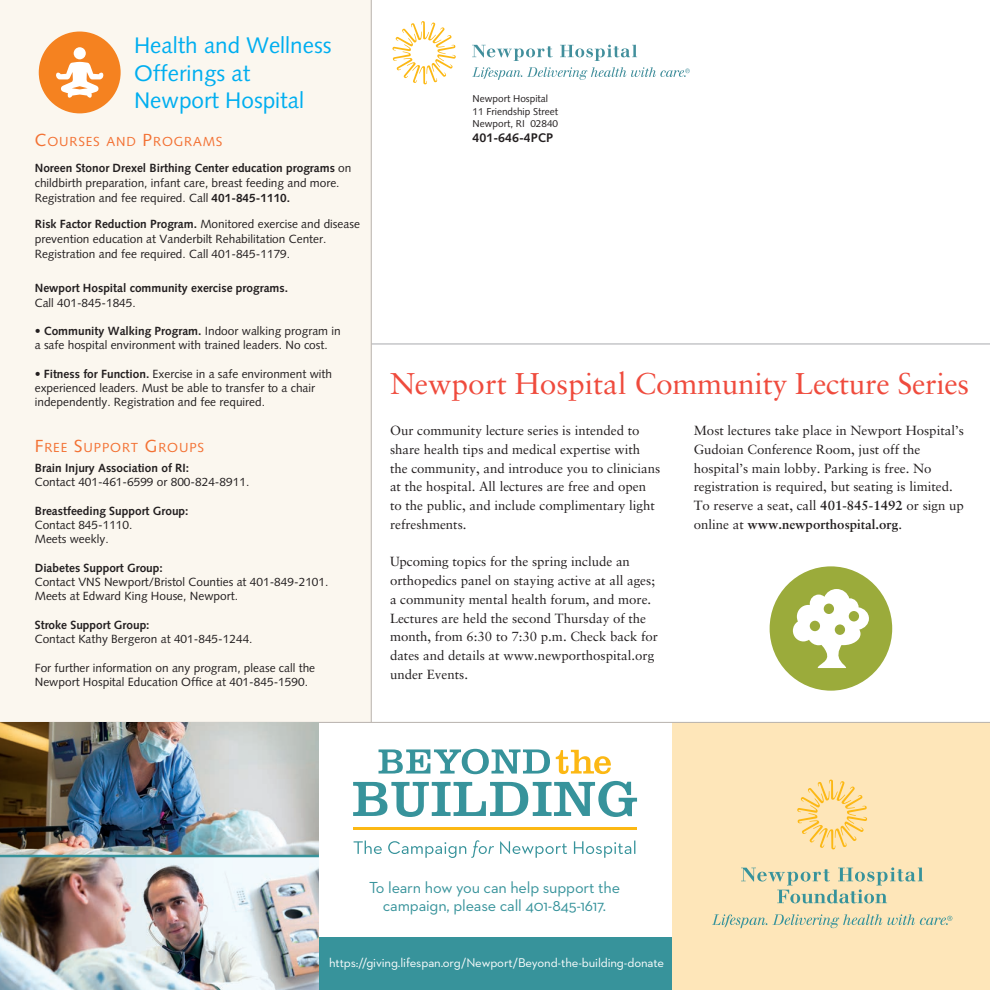
<style>
.page{position:relative;width:990px;height:990px;background:#fff}
.page>*{position:absolute;margin:0;border:0;box-sizing:border-box;transform-origin:0 0}
.t1{font:30px "Sabon";letter-spacing:-.01em;color:#ef4b3d}
.t2{font:22.5px/27.5px "Syntax";color:#00aeef}
.t3{font:16.25px/18.8px "Neutraface 2 Text";letter-spacing:-.01em;color:#37939b;text-align:center}
.t4{font:13.25px/18.8px "Sabon";color:#231f20}
.t5{font:13.12px "Syntax";letter-spacing:.065em;color:#f37133}
.t6{font:12.75px "Neutraface 2 Text";letter-spacing:-.01em;color:#fff}
.t7{font:700 12.5px "Syntax";color:#231f20}
.t8{font:11.88px/14.2px "Syntax";color:#231f20}
.t9{font:700 11.88px "Syntax";color:#231f20}
.t10{font:10px/12.5px "Syntax";color:#231f20}
.s1{font-size:17.5px}
.s2{font-weight:700}
</style>
<div class="page">
<div style="left:0;top:0;width:372px;height:723px;background:#fbf7ef"></div>
<hr style="left:353px;top:828px;width:284px;height:2px;background:#fcb814">
<hr style="left:372px;top:344px;width:618px;height:1px;background:#a8a9ad">
<hr style="left:371px;top:0;width:1px;height:722px;background:#b8b2ae">
<div style="left:39px;top:32px;width:82px;height:81px;background:#f58220;border-radius:50%"></div>
<svg style="left:56px;top:62px;width:48px;height:36px"></svg>
<div style="left:74px;top:47px;width:12px;height:12px;background:#fff;border-radius:50%"></div>
<svg style="left:472px;top:45px;width:81px;height:16px"></svg>
<svg style="left:560px;top:45px;width:77px;height:16px"></svg>
<svg style="left:472px;top:67px;width:218px;height:13px"></svg>
<svg style="left:392px;top:21px;width:64px;height:63px"></svg>
<div style="left:770px;top:566px;width:122px;height:125px;background:#9bab3b;border-radius:50%"></div>
<svg style="left:793px;top:589px;width:76px;height:79px"></svg>
<div style="left:672px;top:723px;width:318px;height:267px;background:#fee6b9"></div>
<svg style="left:797px;top:779px;width:70px;height:71px"></svg>
<svg style="left:741px;top:867px;width:182px;height:36px"></svg>
<svg style="left:712px;top:914px;width:240px;height:14px"></svg>
<hr style="left:0;top:722px;width:990px;height:1px;background:#b8b2ae">
<svg style="left:353px;top:781px;width:284px;height:36px"></svg>
<svg style="left:556px;top:750px;width:55px;height:24px"></svg>
<svg style="left:379px;top:749px;width:171px;height:25px"></svg>
<svg style="left:354px;top:840px;width:140px;height:18px"></svg>
<svg style="left:500px;top:841px;width:135px;height:17px"></svg>
<div style="left:318px;top:938px;width:354px;height:52px;background:#37939b"></div>
<img style="left:0;top:722px;width:319px;height:268px">
<hr style="left:0;top:855px;width:319px;height:2px;background:#37939b">
<h2 class="t2" style="left:134px;top:32px;width:199px">Health and Wellness<br>Offerings at<br>Newport Hospital</h2>
<p class="t5" style="left:35px;top:133px;width:189px"><span class="s1">C</span>OURSES AND <span class="s1">P</span>ROGRAMS</p>
<p class="t8" style="left:35px;top:160px;width:318px;line-height:15px"><span class="s2">Noreen Stonor Drexel Birthing Center education programs</span> on childbirth preparation, infant care, breast feeding and more.<br>Registration and fee required. Call <span class="s2">401-845-1110.</span></p>
<p class="t8" style="left:35px;top:217px;width:327px;line-height:15px"><span class="s2">Risk Factor Reduction Program.</span> Monitored exercise and disease prevention education at Vanderbilt Rehabilitation Center.<br>Registration and fee required. Call 401-845-1179.</p>
<h5 class="t9" style="left:35px;top:281px;width:255px">Newport Hospital community exercise programs.</h5>
<p class="t8" style="left:35px;top:295px;width:102px">Call 401-845-1845.</p>
<p class="t8" style="left:35px;top:324px;width:307px"><span class="s2">• Community Walking Program.</span> Indoor walking program in a safe hospital environment with trained leaders. No cost.</p>
<p class="t8" style="left:35px;top:367px;width:299px"><span class="s2">• Fitness for Function.</span> Exercise in a safe environment with experienced leaders. Must be able to transfer to a chair independently. Registration and fee required.</p>
<p class="t5" style="left:35px;top:440px;width:171px"><span class="s1">F</span>REE <span class="s1">S</span>UPPORT <span class="s1">G</span>ROUPS</p>
<h5 class="t9" style="left:35px;top:461px;width:156px">Brain Injury Association of RI:</h5>
<p class="t8" style="left:35px;top:475px;width:216px">Contact 401-461-6599 or 800-824-8911.</p>
<h5 class="t9" style="left:35px;top:504px;width:155px">Breastfeeding Support Group:</h5>
<p class="t8" style="left:35px;top:518px;width:99px">Contact 845-1110.<br>Meets weekly.</p>
<h5 class="t9" style="left:35px;top:561px;width:130px">Diabetes Support Group:</h5>
<p class="t8" style="left:35px;top:575px;width:295px">Contact VNS Newport/Bristol Counties at 401-849-2101.<br>Meets at Edward King House, Newport.</p>
<h5 class="t9" style="left:35px;top:618px;width:116px">Stroke Support Group:</h5>
<p class="t8" style="left:35px;top:632px;width:219px">Contact Kathy Bergeron at 401-845-1244.</p>
<p class="t8" style="left:35px;top:661px;width:282px">For further information on any program, please call the<br>Newport Hospital Education Offce at 401-845-1590.</p>
<p class="t10" style="left:473px;top:92px;width:87px">Newport Hospital<br>11 Friendship Street<br>Newport, RI 02840</p>
<p class="t7" style="left:473px;top:131px;width:82px">401-646-4PCP</p>
<h1 class="t1" style="left:390px;top:366px;width:581px">Newport Hospital Community Lecture Series</h1>
<p class="t4" style="left:390px;top:421px;width:272px">Our community lecture series is intended to share health tips and medical expertise with the community, and introduce you to clinicians at the hospital. All lectures are free and open to the public, and include complimentary light refreshments.</p>
<p class="t4" style="left:390px;top:552px;width:269px">Upcoming topics for the spring include an orthopedics panel on staying active at all ages; a community mental health forum, and more.<br>Lectures are held the second Thursday of the month, from 6:30 to 7:30 p.m. Check back for dates and details at www.newporthospital.org under Events.</p>
<p class="t4" style="left:694px;top:421px;width:272px">Most lectures take place in Newport Hospital’s Gudoian Conference Room, just off the hospital’s main lobby. Parking is free. No registration is required, but seating is limited.<br>To reserve a seat, call <span class="s2">401-845-1492</span> or sign up online at <span class="s2">www.newporthospital.org</span>.</p>
<p class="t3" style="left:369px;top:877px;width:253px">To learn how you can help support the campaign, please call 401-845-1617.</p>
<p class="t6" style="left:329px;top:955px;width:337px">https://giving.lifespan.org/Newport/Beyond-the-building-donate</p>
</div>
